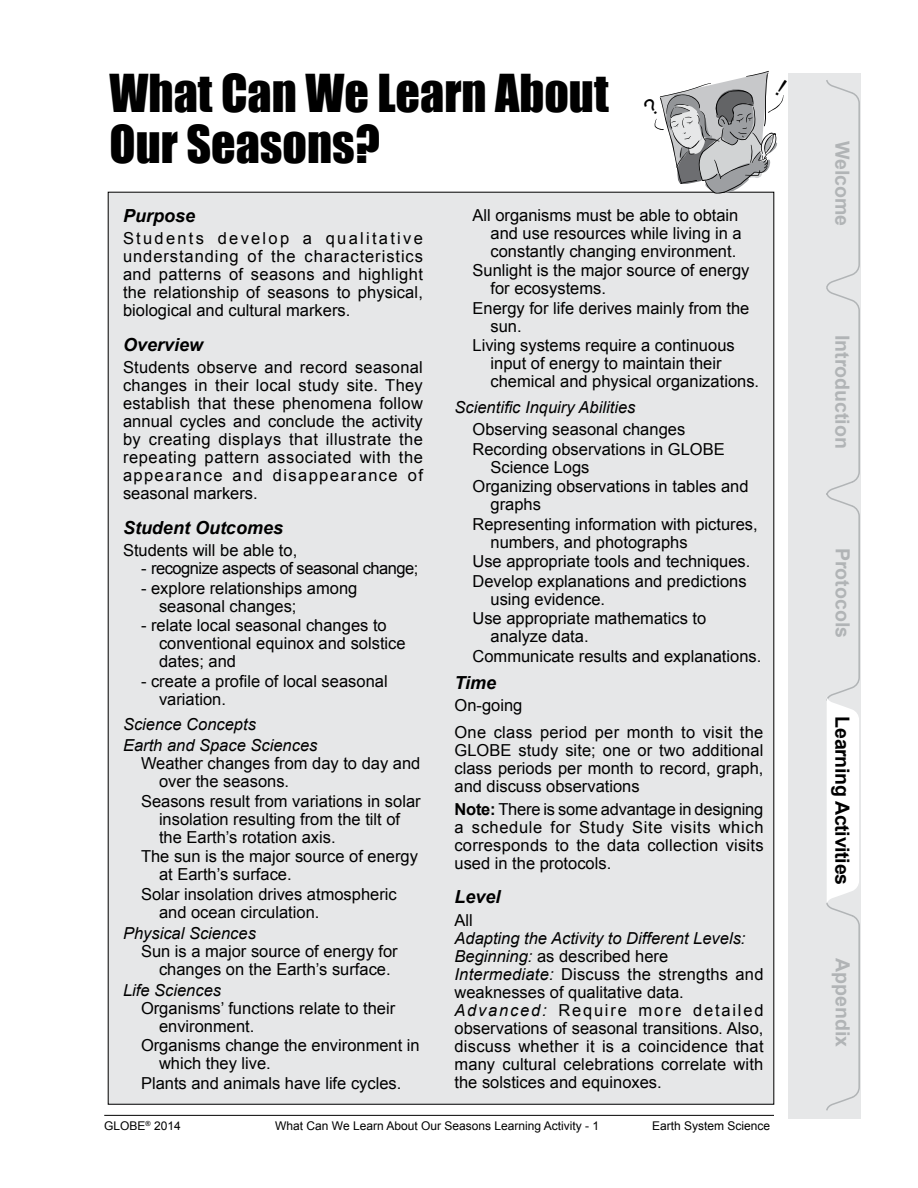
<style>
.page{position:relative;width:918px;height:1188px;background:#fff}
.page>*{position:absolute;margin:0;border:0;box-sizing:border-box;transform-origin:0 0}
.t1{font:48px/51px "Impact";color:#000}
.t2{font:700 19.5px "Arial";color:#b1b4b6}
.t3{font:700 19.5px "Arial";letter-spacing:-.015em;color:#000}
.t4{font:italic 700 18px "Arial";color:#000}
.t5{font:16.5px/18px "Arial";color:#000}
.t6{font:italic 16.5px/21px "Arial";color:#000}
.t7{font:16.5px/27px "Arial";letter-spacing:.02em;color:#000}
.t8{font:16.5px "Arial";letter-spacing:-.03em;color:#000}
.t9{font:12px "Arial";color:#000}
.s1{font-weight:700}
.s2{font-style:italic}
</style>
<div class="page">
<hr style="left:104px;top:1115px;width:670px;height:1px;background:#000">
<div style="left:789px;top:74px;width:72px;height:1045px;background:#e6e7e8"></div>
<svg style="left:826px;top:80px;width:34px;height:1031px"></svg>
<div style="left:108px;top:192px;width:666px;height:912px;background:#e6e7e8"></div>
<svg style="left:643px;top:71px;width:141px;height:124px"></svg>
<h1 class="t1" style="left:110px;top:66px;width:501px">What Can We Learn About<br>Our Seasons?</h1>
<p class="t4" style="left:123px;top:203px;width:74px">Purpose</p>
<p class="t5" style="left:123px;top:229px;width:302px;text-align:justify">Students develop a qualitative understanding of the characteristics and patterns of seasons and highlight the relationship of seasons to physical, biological and cultural markers.</p>
<p class="t4" style="left:123px;top:332px;width:82px">Overview</p>
<p class="t5" style="left:123px;top:358px;width:302px;text-align:justify">Students observe and record seasonal changes in their local study site. They establish that these phenomena follow annual cycles and conclude the activity by creating displays that illustrate the repeating pattern associated with the appearance and disappearance of seasonal markers.</p>
<p class="t4" style="left:123px;top:515px;width:162px">Student Outcomes</p>
<p class="t5" style="left:123px;top:541px;width:176px">Students will be able to,</p>
<p class="t8" style="left:141px;top:558px;width:279px">- recognize aspects of seasonal change;</p>
<p class="t5" style="left:159px;top:579px;width:200px;text-indent:-18px">- explore relationships among seasonal changes;</p>
<p class="t5" style="left:159px;top:616px;width:248px;text-indent:-18px">- relate local seasonal changes to conventional equinox and solstice dates; and</p>
<p class="t5" style="left:159px;top:672px;width:230px;text-indent:-18px">- create a profile of local seasonal variation.</p>
<p class="t6" style="left:123px;top:714px;width:196px">Science Concepts<br>Earth and Space Sciences</p>
<p class="t5" style="left:159px;top:755px;width:263px;text-indent:-18px">Weather changes from day to day and over the seasons.</p>
<p class="t5" style="left:159px;top:792px;width:263px;text-indent:-18px">Seasons result from variations in solar insolation resulting from the tilt of the Earth’s rotation axis.</p>
<p class="t5" style="left:159px;top:848px;width:260px;text-indent:-18px">The sun is the major source of energy at Earth’s surface.</p>
<p class="t5" style="left:159px;top:885px;width:239px;text-indent:-18px">Solar insolation drives atmospheric and ocean circulation.</p>
<p class="t6" style="left:123px;top:923px;width:134px">Physical Sciences</p>
<p class="t5" style="left:159px;top:942px;width:240px;text-indent:-18px">Sun is a major source of energy for changes on the Earth’s surface.</p>
<p class="t6" style="left:123px;top:980px;width:100px">Life Sciences</p>
<p class="t5" style="left:159px;top:999px;width:238px;text-indent:-18px">Organisms’ functions relate to their environment.</p>
<p class="t5" style="left:159px;top:1037px;width:262px;text-indent:-18px">Organisms change the environment in which they live.</p>
<p class="t5" style="left:141px;top:1074px;width:262px">Plants and animals have life cycles.</p>
<p class="t5" style="left:491px;top:206px;width:253px;text-indent:-18px">All organisms must be able to obtain and use resources while living in a constantly changing environment.</p>
<p class="t5" style="left:491px;top:261px;width:260px;text-indent:-18px">Sunlight is the major source of energy for ecosystems.</p>
<p class="t5" style="left:491px;top:299px;width:260px;text-indent:-18px">Energy for life derives mainly from the sun.</p>
<p class="t5" style="left:491px;top:336px;width:270px;text-indent:-18px">Living systems require a continuous input of energy to maintain their chemical and physical organizations.</p>
<p class="t6" style="left:455px;top:397px;width:182px">Scientific Inquiry Abilities</p>
<p class="t5" style="left:473px;top:420px;width:254px;line-height:19.5px">Observing seasonal changes<br>Recording observations in GLOBE</p>
<p class="t5" style="left:473px;top:457px;width:278px;line-height:19.5px;text-indent:18px">Science Logs<br>Organizing observations in tables and</p>
<p class="t5" style="left:473px;top:495px;width:287px;line-height:19.5px;text-indent:18px">graphs<br>Representing information with pictures,</p>
<p class="t5" style="left:473px;top:532px;width:279px;line-height:19.5px;text-indent:18px">numbers, and photographs<br>Use appropriate tools and techniques.<br>Develop explanations and predictions</p>
<p class="t5" style="left:473px;top:589px;width:235px;line-height:19.5px;text-indent:18px">using evidence.<br>Use appropriate mathematics to</p>
<p class="t5" style="left:473px;top:627px;width:290px;line-height:19.5px;text-indent:18px">analyze data.<br>Communicate results and explanations.</p>
<p class="t4" style="left:454px;top:670px;width:43px">Time</p>
<p class="t7" style="left:454px;top:692px;width:310px">On-going<br>One class period per month to visit the</p>
<p class="t5" style="left:454px;top:741px;width:311px;text-align:justify">GLOBE study site; one or two additional class periods per month to record, graph, and discuss observations</p>
<p class="t5" style="left:454px;top:800px;width:311px;text-align:justify"><span class="s1">Note:</span> There is some advantage in designing a schedule for Study Site visits which corresponds to the data collection visits used in the protocols.</p>
<p class="t4" style="left:454px;top:885px;width:48px">Level</p>
<p class="t5" style="left:454px;top:911px;width:20px">All</p>
<p class="t5" style="left:454px;top:929px;width:311px"><span class="s2">Adapting the Activity to Different Levels:<br>Beginning:</span> as described here <span class="s2">Intermediate:</span> Discuss the strengths and weaknesses of qualitative data.<br><span class="s2">Advanced:</span> Require more detailed observations of seasonal transitions. Also, discuss whether it is a coincidence that many cultural celebrations correlate with the solstices and equinoxes.</p>
<p class="t9" style="left:104px;top:1118px;width:78px">GLOBE<sup>®</sup> 2014</p>
<p class="t9" style="left:275px;top:1118px;width:325px">What Can We Learn About Our Seasons Learning Activity - 1</p>
<p class="t9" style="left:652px;top:1118px;width:120px">Earth System Science</p>
<p class="t2" style="left:856px;top:141px;width:87px;rotate:90deg">Welcome</p>
<p class="t2" style="left:856px;top:335px;width:115px;rotate:90deg">Introduction</p>
<p class="t2" style="left:856px;top:548px;width:92px;rotate:90deg">Protocols</p>
<p class="t3" style="left:855px;top:716px;width:170px;rotate:90deg">Learning Activities</p>
<p class="t2" style="left:856px;top:958px;width:90px;rotate:90deg">Appendix</p>
</div>
